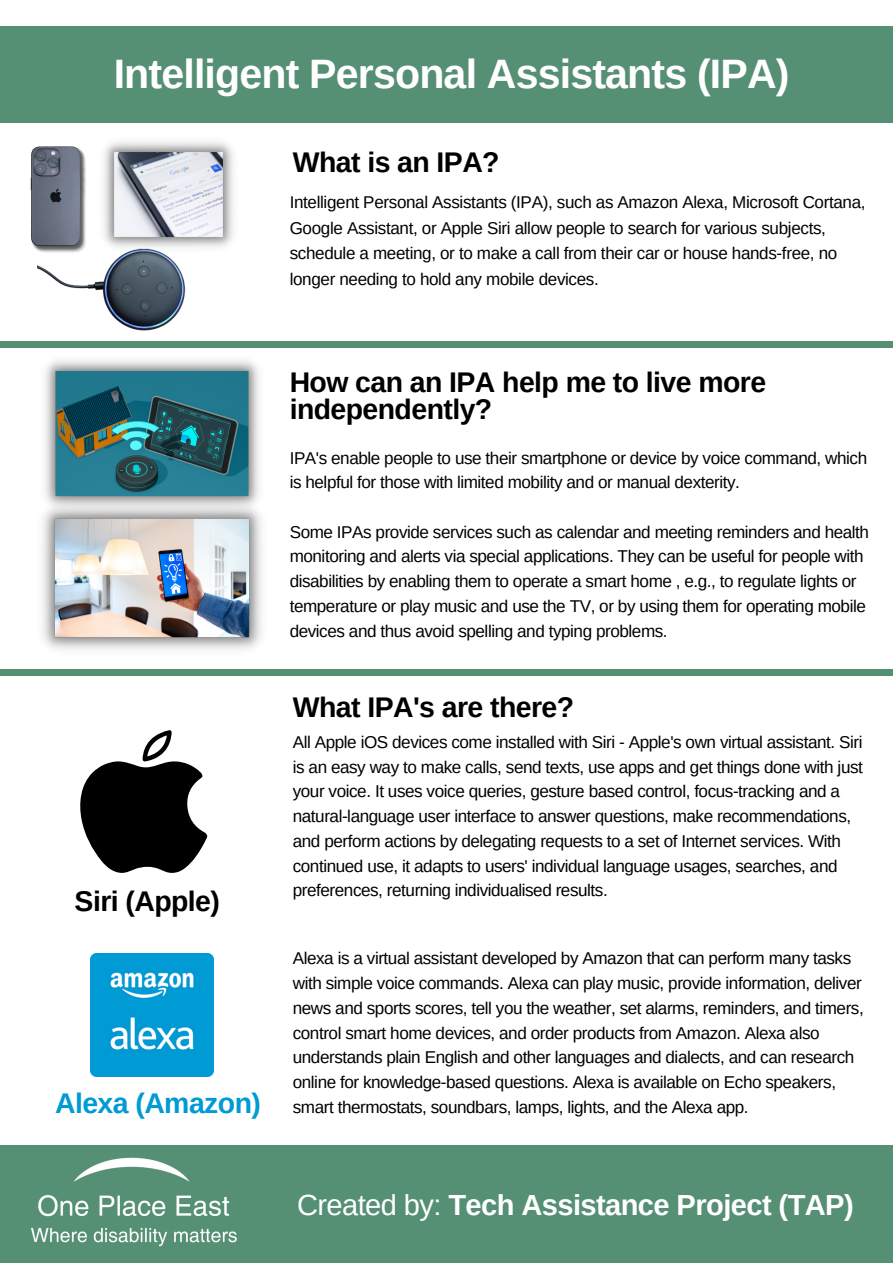
<style>
.page{position:relative;width:893px;height:1264px;background:#fff}
.page>*{position:absolute;margin:0;border:0;box-sizing:border-box;transform-origin:0 0}
.t1{font:700 41.1px "Arimo";letter-spacing:-.02em;color:#fff}
.t2{font:700 29.1px "Arimo";letter-spacing:-.02em;color:#fff}
.t3{font:700 28.35px/27px "Arimo";letter-spacing:-.02em;color:#000001}
.t4{font:700 28.35px "Arimo";letter-spacing:-.02em;color:#009ad4}
.t5{font:17.1px/24.8px "Arimo";letter-spacing:-.025em;color:#000}
.t6{font:17.1px/25.5px "Arimo";letter-spacing:-.02em;color:#000001}
.s1{font-weight:400}
</style>
<div class="page">
<div style="left:0;top:26px;width:892px;height:97px;background:#558f74"></div>
<div style="left:0;top:1145px;width:892px;height:117px;background:#558f74"></div>
<img style="left:31px;top:1157px;width:206px;height:90px">
<div style="left:0;top:341px;width:892px;height:7px;background:#558f74"></div>
<svg style="left:80px;top:730px;width:128px;height:142px"></svg>
<img style="left:90px;top:953px;width:124px;height:123px">
<img style="left:30px;top:147px;width:56px;height:104px">
<img style="left:38px;top:244px;width:148px;height:87px">
<img style="left:96px;top:141px;width:138px;height:112px">
<img style="left:45px;top:360px;width:214px;height:136px">
<img style="left:42px;top:496px;width:220px;height:154px">
<div style="left:0;top:669px;width:892px;height:7px;background:#558f74"></div>
<p class="t1" style="left:114px;top:50px;width:677px">Intelligent Personal Assistants (IPA)</p>
<p class="t3" style="left:293px;top:149px;width:208px">What is an IPA?</p>
<p class="t6" style="left:290px;top:190px;width:577px">Intelligent Personal Assistants (IPA), such as Amazon Alexa, Microsoft Cortana, Google Assistant, or Apple Siri allow people to search for various subjects, schedule a meeting, or to make a call from their car or house hands-free, no longer needing to hold any mobile devices.</p>
<p class="t3" style="left:290px;top:368px;width:478px">How can an IPA help me to live more independently?</p>
<p class="t5" style="left:290px;top:445px;width:579px">IPA's enable people to use their smartphone or device by voice command, which is helpful for those with limited mobility and or manual dexterity.</p>
<p class="t5" style="left:290px;top:519px;width:581px">Some IPAs provide services such as calendar and meeting reminders and health monitoring and alerts via special applications. They can be useful for people with disabilities by enabling them to operate a smart home , e.g., to regulate lights or temperature or play music and use the TV, or by using them for operating mobile devices and thus avoid spelling and typing problems.</p>
<p class="t3" style="left:75px;top:888px;width:147px">Siri (Apple)</p>
<p class="t3" style="left:293px;top:694px;width:283px">What IPA's are there?</p>
<p class="t5" style="left:293px;top:729px;width:571px">All Apple iOS devices come installed with Siri - Apple's own virtual assistant. Siri is an easy way to make calls, send texts, use apps and get things done with just your voice. It uses voice queries, gesture based control, focus-tracking and a natural-language user interface to answer questions, make recommendations, and perform actions by delegating requests to a set of Internet services. With continued use, it adapts to users' individual language usages, searches, and preferences, returning individualised results.</p>
<p class="t5" style="left:293px;top:946px;width:572px">Alexa is a virtual assistant developed by Amazon that can perform many tasks with simple voice commands. Alexa can play music, provide information, deliver news and sports scores, tell you the weather, set alarms, reminders, and timers, control smart home devices, and order products from Amazon. Alexa also understands plain English and other languages and dialects, and can research online for knowledge-based questions. Alexa is available on Echo speakers,</p>
<p class="t4" style="left:55px;top:1087px;width:207px">Alexa (Amazon)</p>
<p class="t5" style="left:293px;top:1094px;width:457px">smart thermostats, soundbars, lamps, lights, and the Alexa app.</p>
<p class="t2" style="left:297px;top:1188px;width:558px"><span class="s1">Created by:</span> Tech Assistance Project (TAP)</p>
</div>
